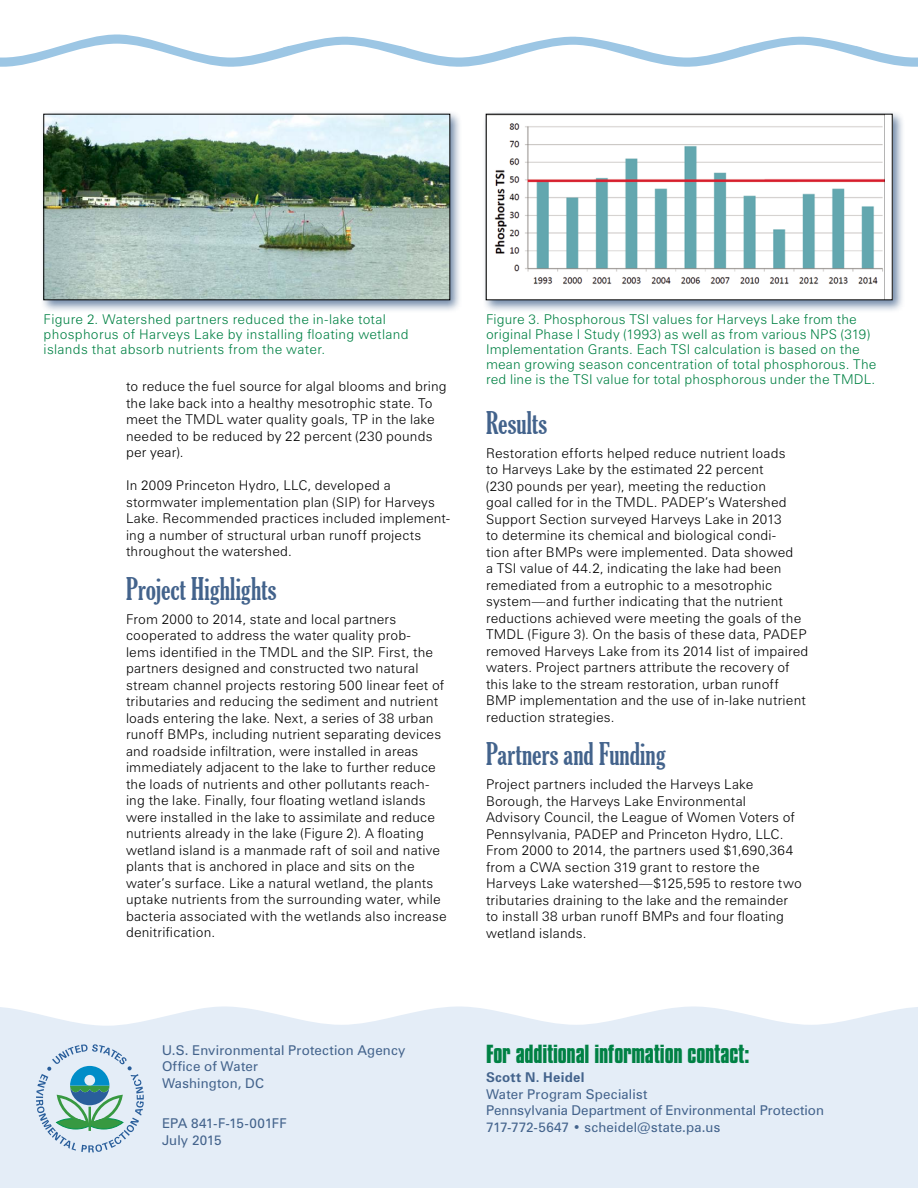
<style>
.page{position:relative;width:918px;height:1188px;background:#fff}
.page>*{position:absolute;margin:0;border:0;box-sizing:border-box;transform-origin:0 0}
.subhead_1{font:extra-condensed 30px "Gloucester";letter-spacing:.005em;color:#43638c}
.addl_info_contact{font:700 22.5px "Compacta BT";letter-spacing:-.01em;color:#008144}
.body_text{font:300 13.5px/16.5px "Zurich BT";letter-spacing:.015em;color:#000}
.t1{font:300 13.5px/15px "Zurich BT";letter-spacing:.015em;color:#008144}
.publication_info{font:13.5px "Zurich BT";letter-spacing:.01em;color:#43638c}
.publication_info-2{font:13.5px "Zurich BT";letter-spacing:-.015em;color:#43638c}
.publication_info_bol{font:700 13.5px "Zurich BT";letter-spacing:.015em;color:#43638c}
</style>
<div class="page">
<svg style="left:0;top:34px;width:918px;height:33px"></svg>
<div style="left:0;top:1006px;width:918px;height:182px;background:#e4edf7"></div>
<svg style="left:36px;top:1044px;width:108px;height:108px"></svg>
<div style="left:40px;top:110px;width:423px;height:203px;background:#43638c;opacity:.75"></div>
<img style="left:46px;top:116px;width:402px;height:182px">
<div style="left:482px;top:110px;width:423px;height:203px;background:#43638c;opacity:.75"></div>
<img style="left:488px;top:116px;width:397px;height:182px">
<div style="left:486px;top:114px;width:406px;height:186px;border:1px solid #000"></div>
<p class="t1" style="left:44px;top:311px;width:367px">Figure 2. Watershed partners reduced the in-lake total phosphorus of Harveys Lake by installing floating wetland islands that absorb nutrients from the water.</p>
<p class="body_text" style="left:126px;top:378px;width:322px">to reduce the fuel source for algal blooms and bring the lake back into a healthy mesotrophic state. To meet the TMDL water quality goals, TP in the lake needed to be reduced by 22 percent (230 pounds per year).</p>
<p class="body_text" style="left:126px;top:477px;width:325px">In 2009 Princeton Hydro, LLC, developed a stormwater implementation plan (SIP) for Harveys Lake. Recommended practices included implement&shy;ing a number of structural urban runoff projects throughout the watershed.</p>
<p class="subhead_1" style="left:126px;top:571px;width:152px">Project Highlights</p>
<p class="body_text" style="left:126px;top:610px;width:322px">From 2000 to 2014, state and local partners cooperated to address the water quality prob-<br>lems identified in the TMDL and the SIP. First, the partners designed and constructed two natural stream channel projects restoring 500 linear feet of tributaries and reducing the sediment and nutrient loads entering the lake. Next, a series of 38 urban runoff BMPs, including nutrient separating devices and roadside infiltration, were installed in areas immediately adjacent to the lake to further reduce the loads of nutrients and other pollutants reach&shy;ing the lake. Finally, four floating wetland islands were installed in the lake to assimilate and reduce nutrients already in the lake (Figure 2). A floating wetland island is a manmade raft of soil and native plants that is anchored in place and sits on the water’s surface. Like a natural wetland, the plants uptake nutrients from the surrounding water, while bacteria associated with the wetlands also increase denitrification.</p>
<p class="t1" style="left:486px;top:311px;width:392px">Figure 3. Phosphorous TSI values for Harveys Lake from the original Phase I Study (1993) as well as from various NPS (319)<br>Implementation Grants. Each TSI calculation is based on the mean growing season concentration of total phosphorous. The red line is the TSI value for total phosphorous under the TMDL.</p>
<p class="subhead_1" style="left:486px;top:406px;width:63px">Results</p>
<p class="body_text" style="left:486px;top:445px;width:324px">Restoration efforts helped reduce nutrient loads<br>to Harveys Lake by the estimated 22 percent<br>(230 pounds per year), meeting the reduction<br>goal called for in the TMDL. PADEP’s Watershed Support Section surveyed Harveys Lake in 2013<br>to determine its chemical and biological condi-<br>tion after BMPs were implemented. Data showed<br>a TSI value of 44.2, indicating the lake had been remediated from a eutrophic to a mesotrophic system—and further indicating that the nutrient reductions achieved were meeting the goals of the TMDL (Figure 3). On the basis of these data, PADEP removed Harveys Lake from its 2014 list of impaired waters. Project partners attribute the recovery of this lake to the stream restoration, urban runoff BMP implementation and the use of in-lake nutrient reduction strategies.</p>
<p class="subhead_1" style="left:486px;top:737px;width:181px">Partners and Funding</p>
<p class="body_text" style="left:486px;top:776px;width:317px">Project partners included the Harveys Lake Borough, the Harveys Lake Environmental Advisory Council, the League of Women Voters of Pennsylvania, PADEP and Princeton Hydro, LLC.<br>From 2000 to 2014, the partners used $1,690,364 from a CWA section 319 grant to restore the Harveys Lake watershed—$125,595 to restore two tributaries draining to the lake and the remainder to install 38 urban runoff BMPs and four floating wetland islands.</p>
<p class="publication_info" style="left:162px;top:1042px;width:245px">U.S. Environmental Protection Agency</p>
<p class="publication_info" style="left:162px;top:1058px;width:98px">Office of Water</p>
<p class="publication_info" style="left:162px;top:1075px;width:104px">Washington, DC</p>
<p class="publication_info-2" style="left:162px;top:1115px;width:126px">EPA 841-F-15-001FF</p>
<p class="publication_info" style="left:162px;top:1132px;width:61px">July 2015</p>
<p class="addl_info_contact" style="left:486px;top:1040px;width:265px">For additional information contact:</p>
<p class="publication_info_bol" style="left:486px;top:1069px;width:100px">Scott N. Heidel</p>
<p class="publication_info" style="left:486px;top:1086px;width:163px">Water Program Specialist</p>
<p class="publication_info" style="left:486px;top:1102px;width:340px">Pennsylvania Department of Environmental Protection</p>
<p class="publication_info" style="left:486px;top:1119px;width:236px">717-772-5647 • scheidel@state.pa.us</p>
</div>
